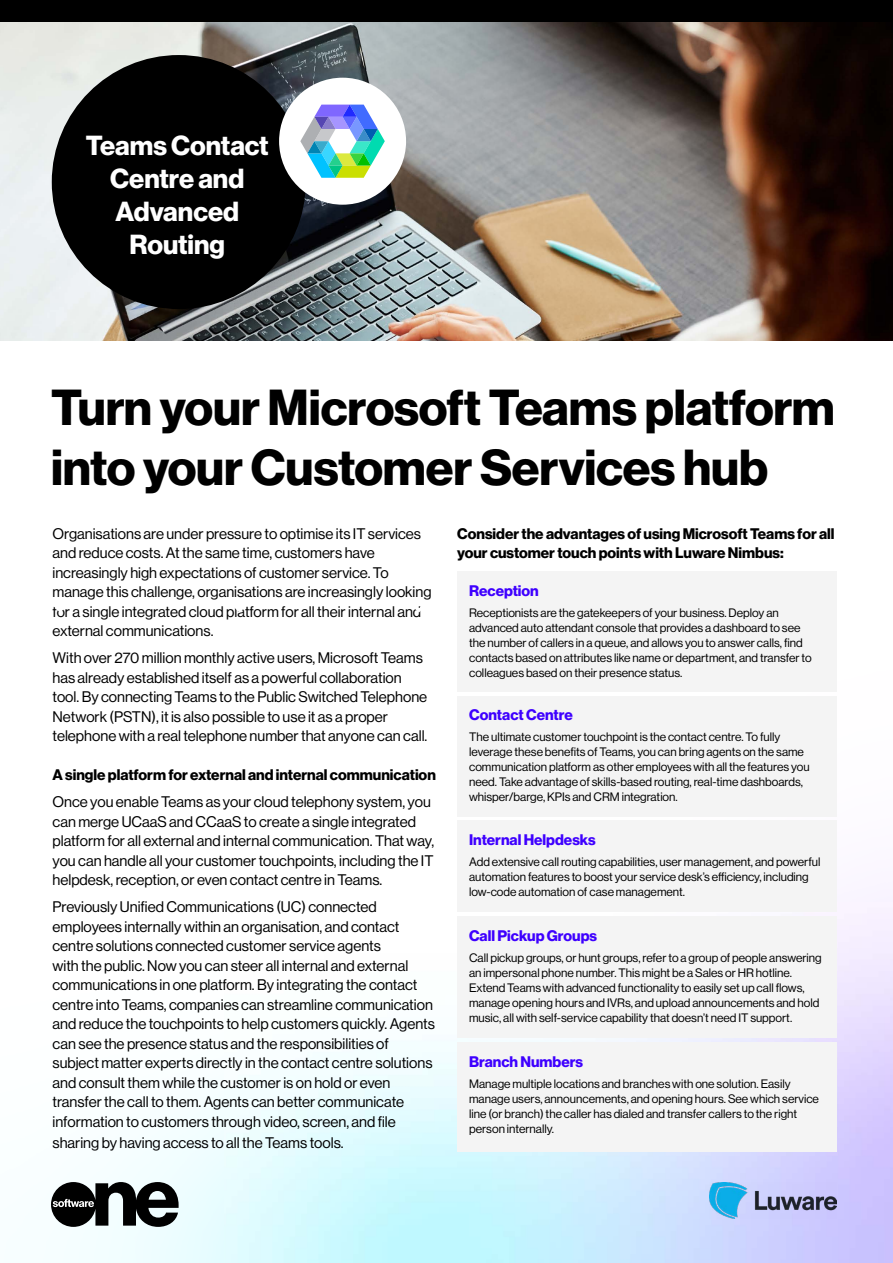
<style>
.page{position:relative;width:893px;height:1263px;background:#fff}
.page>*{position:absolute;margin:0;border:0;box-sizing:border-box;transform-origin:0 0}
.t1{font:700 49.5px/60px "Haas Grot Disp 75";letter-spacing:-.005em;color:#000}
.t2{font:700 27px/33px "Haas Grot Disp R 75";color:#fff;text-align:center}
.t3{font:15px/19.5px "Haas Grot Disp 55 Roman";color:#000}
.t4{font:700 15px/19.5px "Haas Grot Disp 75";color:#000}
.t5{font:700 15px "Haas Grot Disp 75";color:#3e00ff}
.t6{font:12px/15px "Haas Grot Disp 55 Roman";color:#000}
</style>
<div class="page">
<img style="left:227px;top:340px;width:666px;height:562px">
<img style="left:0;top:340px;width:227px;height:923px">
<div style="left:457px;top:571px;width:380px;height:120px;background:#f4f4f4"></div>
<div style="left:457px;top:696px;width:380px;height:120px;background:#f4f4f4"></div>
<div style="left:457px;top:820px;width:380px;height:92px;background:#f4f4f4"></div>
<div style="left:457px;top:916px;width:380px;height:122px;background:#f4f4f4"></div>
<div style="left:457px;top:1042px;width:380px;height:110px;background:#f4f4f4"></div>
<svg style="left:407px;top:598px;width:24px;height:17px"></svg>
<svg style="left:48px;top:598px;width:24px;height:17px"></svg>
<svg style="left:227px;top:598px;width:25px;height:17px"></svg>
<img style="left:0;top:21px;width:893px;height:319px">
<div style="left:0;top:0;width:893px;height:21px;background:#000"></div>
<div style="left:52px;top:55px;width:254px;height:254px;background:#000;border-radius:50%"></div>
<div style="left:279px;top:78px;width:127px;height:127px;background:#fff;border-radius:50%"></div>
<svg style="left:300px;top:105px;width:85px;height:73px"></svg>
<svg style="left:51px;top:1182px;width:128px;height:45px"></svg>
<img style="left:709px;top:1182px;width:128px;height:37px">
<h2 class="t2" style="left:86px;top:130px;width:184px">Teams Contact<br>Centre and<br>Advanced<br>Routing</h2>
<h1 class="t1" style="left:51px;top:378px;width:785px">Turn your Microsoft Teams platform into your Customer Services hub</h1>
<p class="t3" style="left:52px;top:524px;width:381px">Organisations are under pressure to optimise its IT services and reduce costs. At the same time, customers have increasingly high expectations of customer service. To manage this challenge, organisations are increasingly looking for a single integrated cloud platform for all their internal and external communications.</p>
<p class="t3" style="left:52px;top:648px;width:376px">With over 270 million monthly active users, Microsoft Teams has already established itself as a powerful collaboration tool. By connecting Teams to the Public Switched Telephone Network (PSTN), it is also possible to use it as a proper telephone with a real telephone number that anyone can call.</p>
<p class="t4" style="left:52px;top:765px;width:385px">A single platform for external and internal communication</p>
<p class="t3" style="left:52px;top:792px;width:383px">Once you enable Teams as your cloud telephony system, you can merge UCaaS and CCaaS to create a single integrated platform for all external and internal communication. That way, you can handle all your customer touchpoints, including the IT helpdesk, reception, or even contact centre in Teams.</p>
<p class="t3" style="left:52px;top:897px;width:384px">Previously Unified Communications (UC) connected employees internally within an organisation, and contact centre solutions connected customer service agents<br>with the public. Now you can steer all internal and external communications in one platform. By integrating the contact centre into Teams, companies can streamline communication and reduce the touchpoints to help customers quickly. Agents can see the presence status and the responsibilities of subject matter experts directly in the contact centre solutions and consult them while the customer is on hold or even transfer the call to them. Agents can better communicate information to customers through video, screen, and file</p>
<p class="t3" style="left:52px;top:1133px;width:293px">sharing by having access to all the Teams tools.</p>
<p class="t4" style="left:457px;top:524px;width:379px">Consider the advantages of using Microsoft Teams for all your customer touch points with Luware Nimbus:</p>
<p class="t5" style="left:469px;top:581px;width:71px">Reception</p>
<p class="t6" style="left:469px;top:605px;width:344px">Receptionists are the gatekeepers of your business. Deploy an advanced auto attendant console that provides a dashboard to see the number of callers in a queue, and allows you to answer calls, find contacts based on attributes like name or department, and transfer to colleagues based on their presence status.</p>
<p class="t5" style="left:469px;top:706px;width:105px">Contact Centre</p>
<p class="t6" style="left:469px;top:730px;width:342px">The ultimate customer touchpoint is the contact centre. To fully leverage these benefits of Teams, you can bring agents on the same communication platform as other employees with all the features you need. Take advantage of skills-based routing, real-time dashboards, whisper/barge, KPIs and CRM integration.</p>
<p class="t5" style="left:469px;top:831px;width:128px">Internal Helpdesks</p>
<p class="t6" style="left:469px;top:854px;width:353px">Add extensive call routing capabilities, user management, and powerful automation features to boost your service desk’s efficiency, including low-code automation of case management.</p>
<p class="t5" style="left:469px;top:927px;width:129px">Call Pickup Groups</p>
<p class="t6" style="left:469px;top:950px;width:354px">Call pickup groups, or hunt groups, refer to a group of people answering an impersonal phone number. This might be a Sales or HR hotline.<br>Extend Teams with advanced functionality to easily set up call flows, manage opening hours and IVRs, and upload announcements and hold music, all with self-service capability that doesn’t need IT support.</p>
<p class="t5" style="left:469px;top:1053px;width:115px">Branch Numbers</p>
<p class="t6" style="left:469px;top:1076px;width:351px">Manage multiple locations and branches with one solution. Easily manage users, announcements, and opening hours. See which service line (or branch) the caller has dialed and transfer callers to the right person internally.</p>
</div>
